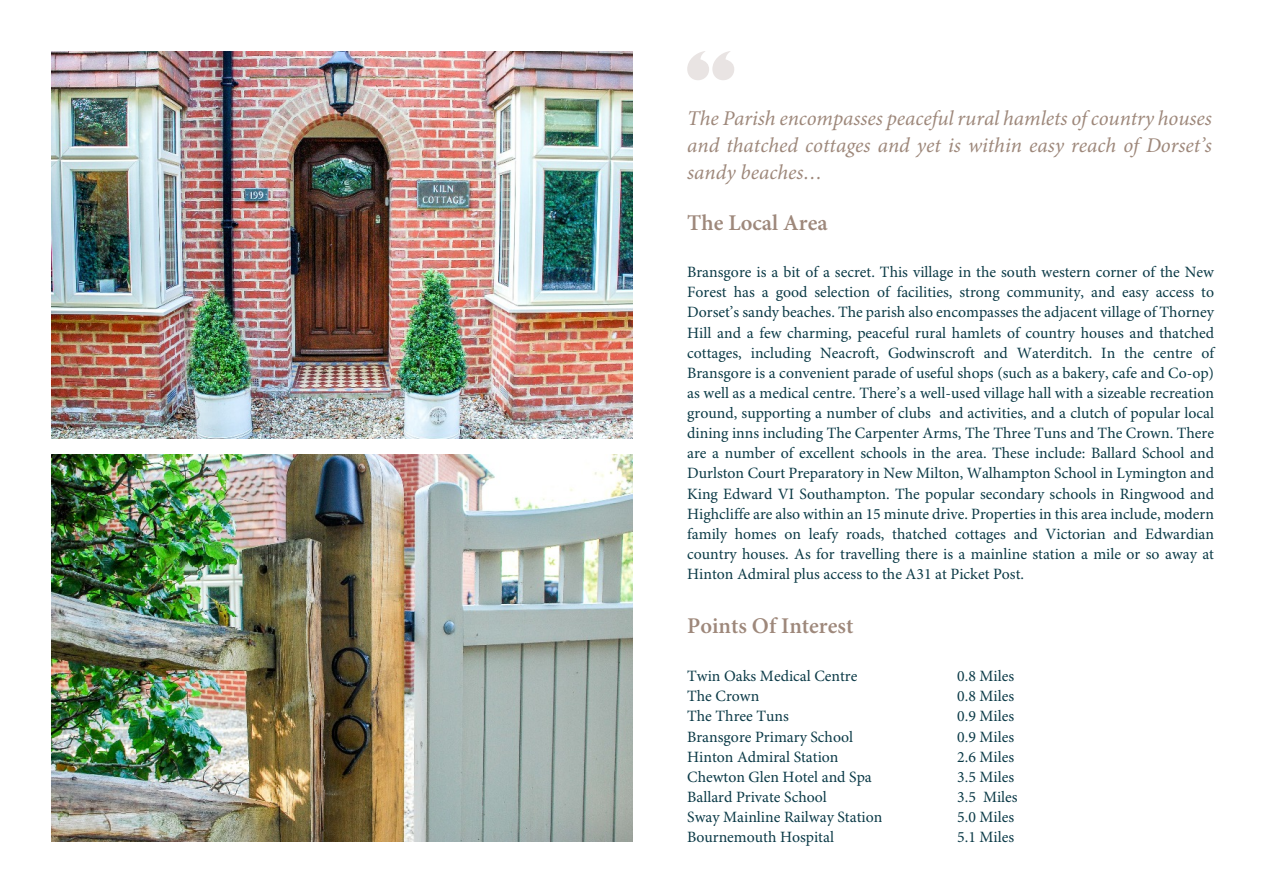
<style>
.page{position:relative;width:1263px;height:893px;background:#fff}
.page>*{position:absolute;margin:0;border:0;box-sizing:border-box;transform-origin:0 0}
.t1{font:600 22.5px "Minion Pro";color:#9e887b}
.t2{font:italic 21px/26.8px "Minion Pro";color:#9e887b;text-align:justify}
.t3{font:15.75px/20.1px "Minion Pro";color:#0b3a46;text-align:justify}
.t4{font:15.75px "Minion Pro";color:#0b3a47}
</style>
<div class="page">
<img style="left:51px;top:51px;width:582px;height:388px">
<img style="left:51px;top:454px;width:582px;height:388px">
<svg style="left:687px;top:51px;width:47px;height:29px"></svg>
<h2 class="t2" style="left:687px;top:107px;width:526px">The Parish encompasses peaceful rural hamlets of country houses and thatched cottages and yet is within easy reach of Dorset’s sandy beaches…</h2>
<h1 class="t1" style="left:687px;top:214px;width:142px">The Local Area</h1>
<p class="t3" style="left:687px;top:264px;width:528px">Bransgore is a bit of a secret. This village in the south western corner of the New Forest has a good selection of facilities, strong community, and easy access to Dorset’s sandy beaches. The parish also encompasses the adjacent village of Thorney Hill and a few charming, peaceful rural hamlets of country houses and thatched cottages, including Neacroft, Godwinscroft and Waterditch. In the centre of Bransgore is a convenient parade of useful shops (such as a bakery, cafe and Co-op) as well as a medical centre. There’s a well-used village hall with a sizeable recreation ground, supporting a number of clubs and activities, and a clutch of popular local dining inns including The Carpenter Arms, The Three Tuns and The Crown. There are a number of excellent schools in the area. These include: Ballard School and Durlston Court Preparatory in New Milton, Walhampton School in Lymington and King Edward VI Southampton. The popular secondary schools in Ringwood and Highcliffe are also within an 15 minute drive. Properties in this area include, modern family homes on leafy roads, thatched cottages and Victorian and Edwardian country houses. As for travelling there is a mainline station a mile or so away at Hinton Admiral plus access to the A31 at Picket Post.</p>
<h1 class="t1" style="left:687px;top:616px;width:168px">Points Of Interest</h1>
<p class="t4" style="left:687px;top:670px;width:172px">Twin Oaks Medical Centre</p>
<p class="t4" style="left:957px;top:670px;width:58px">0.8 Miles</p>
<p class="t4" style="left:687px;top:690px;width:74px">The Crown</p>
<p class="t4" style="left:957px;top:690px;width:58px">0.8 Miles</p>
<p class="t4" style="left:687px;top:710px;width:103px">The Three Tuns</p>
<p class="t4" style="left:957px;top:710px;width:58px">0.9 Miles</p>
<p class="t4" style="left:687px;top:730px;width:167px">Bransgore Primary School</p>
<p class="t4" style="left:957px;top:730px;width:58px">0.9 Miles</p>
<p class="t4" style="left:687px;top:750px;width:153px">Hinton Admiral Station</p>
<p class="t4" style="left:957px;top:750px;width:58px">2.6 Miles</p>
<p class="t4" style="left:687px;top:770px;width:186px">Chewton Glen Hotel and Spa</p>
<p class="t4" style="left:957px;top:770px;width:58px">3.5 Miles</p>
<p class="t4" style="left:687px;top:790px;width:141px">Ballard Private School</p>
<p class="t4" style="left:957px;top:790px;width:62px">3.5 Miles</p>
<p class="t4" style="left:687px;top:810px;width:197px">Sway Mainline Railway Station</p>
<p class="t4" style="left:957px;top:810px;width:58px">5.0 Miles</p>
<p class="t4" style="left:687px;top:831px;width:148px">Bournemouth Hospital</p>
<p class="t4" style="left:957px;top:831px;width:58px">5.1 Miles</p>
</div>
